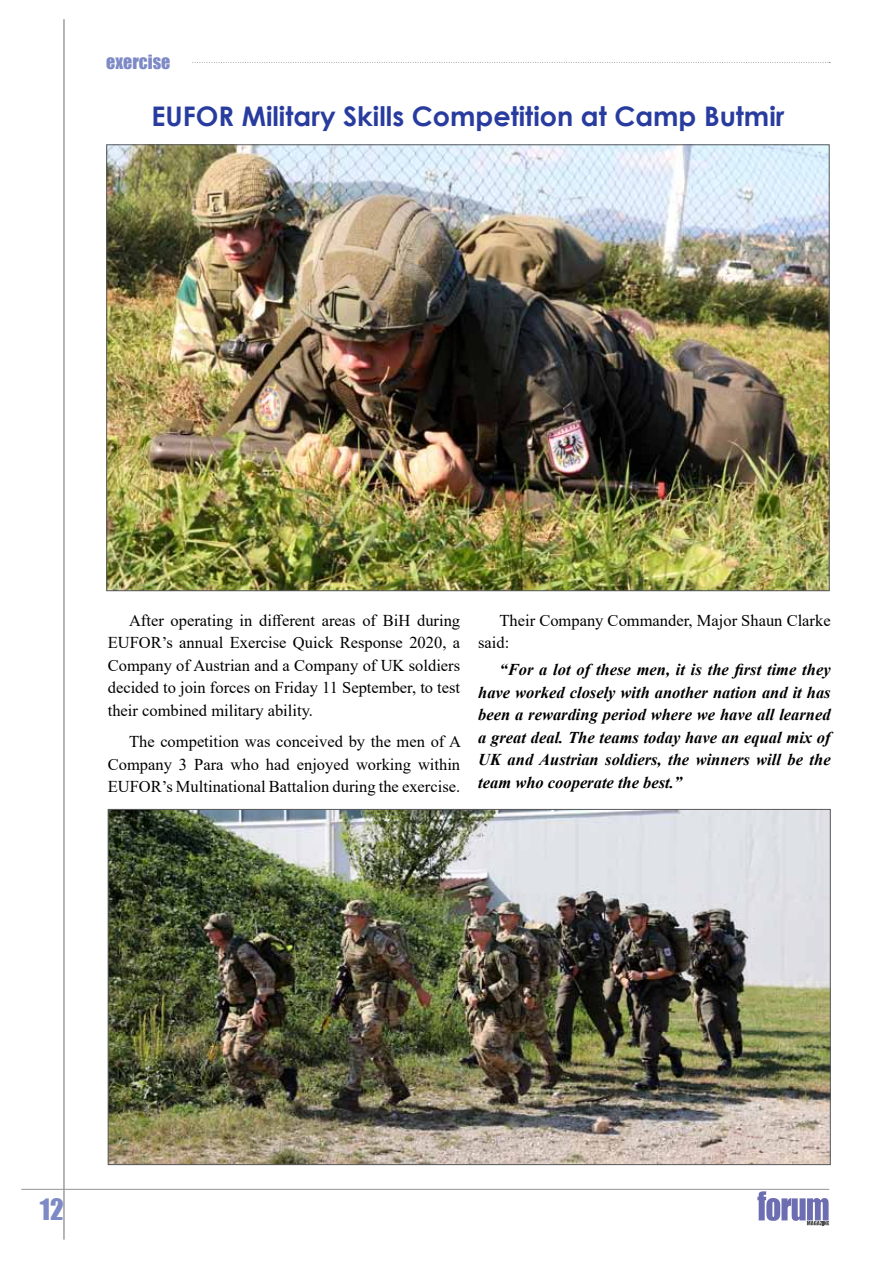
<style>
.page{position:relative;width:893px;height:1263px;background:#fff}
.page>*{position:absolute;margin:0;border:0;box-sizing:border-box;transform-origin:0 0}
.t1{font:700 27px "Century Gothic";color:#283ca0}
.t2{font:27px "Impact";color:#7e8ac6}
.t3{font:18px "Impact";color:#7e8ac6}
.t4{font:16.5px/22.5px "Times New Roman";color:#000;text-align:justify}
.t5{font:italic 700 16.5px/22.5px "Times New Roman";color:#000;text-align:justify}
</style>
<div class="page">
<svg style="left:757px;top:1191px;width:72px;height:34px"></svg>
<hr style="left:64px;top:19px;width:1px;height:1220px;background:#6d6e71">
<hr style="left:21px;top:1189px;width:808px;height:1px;background:#939598">
<svg style="left:192px;top:62px;width:638px;height:1px"></svg>
<img style="left:108px;top:146px;width:720px;height:443px">
<img style="left:110px;top:811px;width:719px;height:352px">
<p class="t3" style="left:106px;top:48px;width:66px">EXERCISE</p>
<h1 class="t1" style="left:152px;top:96px;width:634px">EUFOR Military Skills Competition at Camp Butmir</h1>
<p class="t4" style="left:108px;top:608px;width:354px;text-indent:21px">After operating in different areas of BiH during EUFOR’s annual Exercise Quick Response 2020, a Company of Austrian and a Company of UK soldiers decided to join forces on Friday 11 September, to test their combined military ability.</p>
<p class="t4" style="left:108px;top:730px;width:355px;text-indent:21px">The competition was conceived by the men of A Company 3 Para who had enjoyed working within EUFOR’s Multinational Battalion during the exercise.</p>
<p class="t4" style="left:478px;top:608px;width:354px;text-indent:21px">Their Company Commander, Major Shaun Clarke said:</p>
<p class="t5" style="left:478px;top:658px;width:354px;text-indent:21px">“For a lot of these men, it is the first time they have worked closely with another nation and it has been a rewarding period where we have all learned a great deal. The teams today have an equal mix of UK and Austrian soldiers, the winners will be the team who cooperate the best.”</p>
<h1 class="t2" style="left:40px;top:1188px;width:25px">12</h1>
</div>
